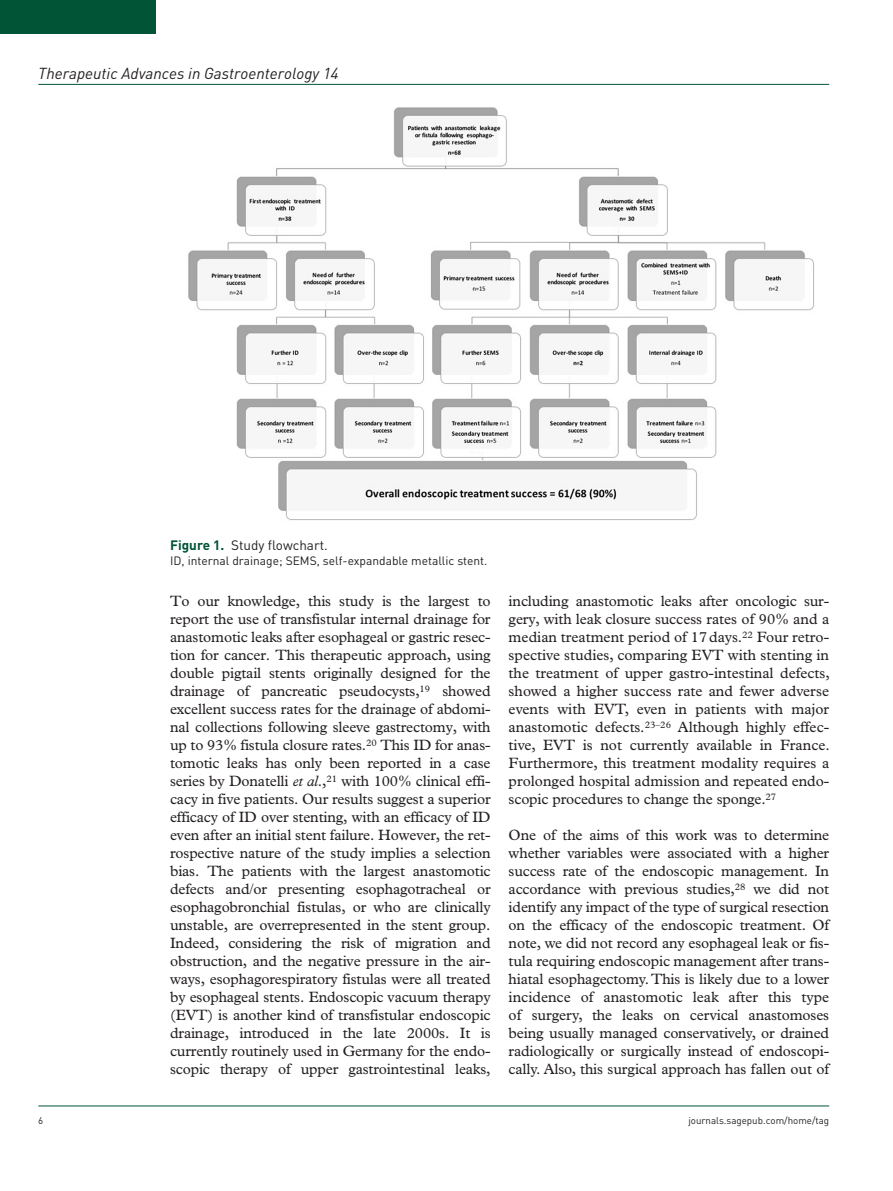
<style>
.page{position:relative;width:893px;height:1191px;background:#fff}
.page>*{position:absolute;margin:0;border:0;box-sizing:border-box;transform-origin:0 0}
.t1{font:italic 15.75px "DIN";color:#231f20}
.t2{font:15px/18px "Plantin Std";letter-spacing:-.01em;color:#231f20;text-align:justify}
.t3{font:13.5px "DIN";color:#231f20}
.t4{font:12px "DIN";color:#231f20}
.t5{font:9.75px "DIN";color:#231f20}
.s1{font-weight:700;color:#015436}
.s2{font-style:italic}
</style>
<div class="page">
<hr style="left:38px;top:84px;width:791px;height:1px;background:#015436">
<hr style="left:38px;top:1105px;width:791px;height:1px;background:#015436">
<div style="left:0;top:0;width:155px;height:34px;background:#015436"></div>
<img style="left:188px;top:107px;width:626px;height:413px">
<p class="t1" style="left:38px;top:63px;width:302px">Therapeutic Advances in Gastroenterology 14</p>
<p class="t3" style="left:170px;top:537px;width:159px"><span class="s1">Figure 1.</span> Study flowchart.</p>
<p class="t4" style="left:170px;top:553px;width:319px">ID, internal drainage; SEMS, self-expandable metallic stent.</p>
<p class="t2" style="left:170px;top:592px;width:322px">To our knowledge, this study is the largest to report the use of transfistular internal drainage for anastomotic leaks after esophageal or gastric resec&shy;tion for cancer. This therapeutic approach, using double pigtail stents originally designed for the drainage of pancreatic pseudocysts,<sup>19</sup> showed excellent success rates for the drainage of abdomi&shy;nal collections following sleeve gastrectomy, with up to 93% fistula closure rates.<sup>20</sup> This ID for anas&shy;tomotic leaks has only been reported in a case series by Donatelli <span class="s2">et al</span>.,<sup>21</sup> with 100% clinical effi&shy;cacy in five patients. Our results suggest a superior efficacy of ID over stenting, with an efficacy of ID even after an initial stent failure. However, the ret&shy;rospective nature of the study implies a selection bias. The patients with the largest anastomotic defects and/or presenting esophagotracheal or esophagobronchial fistulas, or who are clinically unstable, are overrepresented in the stent group.<br>Indeed, considering the risk of migration and obstruction, and the negative pressure in the air&shy;ways, esophagorespiratory fistulas were all treated by esophageal stents. Endoscopic vacuum therapy (EVT) is another kind of transfistular endoscopic drainage, introduced in the late 2000s. It is currently routinely used in Germany for the endo&shy;scopic therapy of upper gastrointestinal leaks,</p>
<p class="t2" style="left:509px;top:592px;width:323px">including anastomotic leaks after oncologic sur&shy;gery, with leak closure success rates of 90% and a median treatment period of 17days.<sup>22</sup> Four retro&shy;spective studies, comparing EVT with stenting in the treatment of upper gastro-intestinal defects, showed a higher success rate and fewer adverse events with EVT, even in patients with major anastomotic defects.<sup>23–26</sup> Although highly effec&shy;tive, EVT is not currently available in France.<br>Furthermore, this treatment modality requires a prolonged hospital admission and repeated endo&shy;scopic procedures to change the sponge.<sup>27</sup></p>
<p class="t2" style="left:509px;top:826px;width:322px">One of the aims of this work was to determine whether variables were associated with a higher success rate of the endoscopic management. In accordance with previous studies,<sup>28</sup> we did not identify any impact of the type of surgical resection on the efficacy of the endoscopic treatment. Of note, we did not record any esophageal leak or fis&shy;tula requiring endoscopic management after trans&shy;hiatal esophagectomy. This is likely due to a lower incidence of anastomotic leak after this type of surgery, the leaks on cervical anastomoses being usually managed conservatively, or drained radiologically or surgically instead of endoscopi&shy;cally. Also, this surgical approach has fallen out of</p>
<p class="t5" style="left:38px;top:1114px;width:7px">6</p>
<p class="t5" style="left:688px;top:1114px;width:142px">journals.sagepub.com/home/tag</p>
</div>
